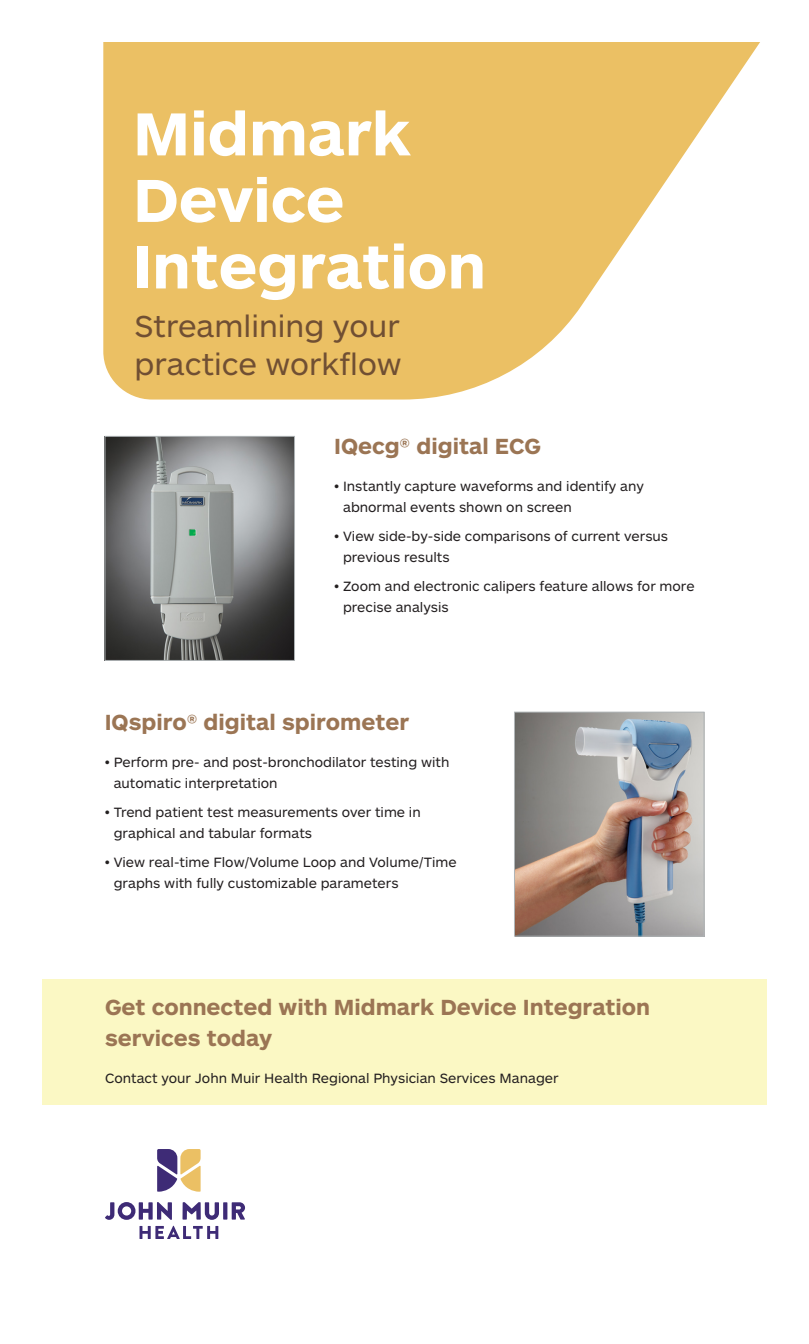
<style>
.page{position:relative;width:809px;height:1344px;background:#fff}
.page>*{position:absolute;margin:0;border:0;box-sizing:border-box;transform-origin:0 0}
.t1{font:700 63px/66.5px "ARS Maquette Pro";color:#fff}
.t2{font:31.5px/38.5px "ARS Maquette Pro";color:#704f33}
.t3{font:700 22.75px/31.5px "ARS Maquette Pro";color:#9b7554}
.t4{font:14px/21px "ARS Maquette Pro";color:#231f20}
</style>
<div class="page">
<svg style="left:157px;top:1149px;width:43px;height:43px"></svg>
<svg style="left:139px;top:1226px;width:79px;height:13px"></svg>
<svg style="left:223px;top:1202px;width:4px;height:18px"></svg>
<svg style="left:232px;top:1202px;width:13px;height:18px"></svg>
<svg style="left:182px;top:1202px;width:37px;height:18px"></svg>
<svg style="left:105px;top:1202px;width:67px;height:18px"></svg>
<img style="left:107px;top:438px;width:186px;height:221px">
<div style="left:105px;top:436px;width:190px;height:225px;border:1px solid #afb4b6"></div>
<img style="left:516px;top:714px;width:186px;height:220px">
<div style="left:514px;top:712px;width:190px;height:224px;border:1px solid #afb4b6"></div>
<div style="left:42px;top:979px;width:724px;height:126px;background:#fbf8c4"></div>
<svg style="left:103px;top:42px;width:657px;height:358px;fill:#ebc064"></svg>
<h1 class="t1" style="left:133px;top:97px;width:354px">Midmark<br>Device<br>Integration</h1>
<h2 class="t2" style="left:134px;top:305px;width:269px">Streamlining your practice workflow</h2>
<h3 class="t3" style="left:334px;top:430px;width:208px">IQecg® digital ECG</h3>
<p class="t4" style="left:343px;top:475px;width:302px;text-indent:-9px">• Instantly capture waveforms and identify any abnormal events shown on screen</p>
<p class="t4" style="left:343px;top:525px;width:326px;text-indent:-9px">• View side-by-side comparisons of current versus previous results</p>
<p class="t4" style="left:343px;top:575px;width:353px;text-indent:-9px">• Zoom and electronic calipers feature allows for more precise analysis</p>
<h3 class="t3" style="left:105px;top:705px;width:306px">IQspiro® digital spirometer</h3>
<p class="t4" style="left:114px;top:751px;width:337px;text-indent:-9px">• Perform pre- and post-bronchodilator testing with automatic interpretation</p>
<p class="t4" style="left:114px;top:801px;width:308px;text-indent:-9px">• Trend patient test measurements over time in graphical and tabular formats</p>
<p class="t4" style="left:114px;top:851px;width:344px;text-indent:-9px">• View real-time Flow/Volume Loop and Volume/Time graphs with fully customizable parameters</p>
<h3 class="t3" style="left:105px;top:990px;width:546px">Get connected with Midmark Device Integration services today</h3>
<p class="t4" style="left:105px;top:1067px;width:455px">Contact your John Muir Health Regional Physician Services Manager</p>
</div>
